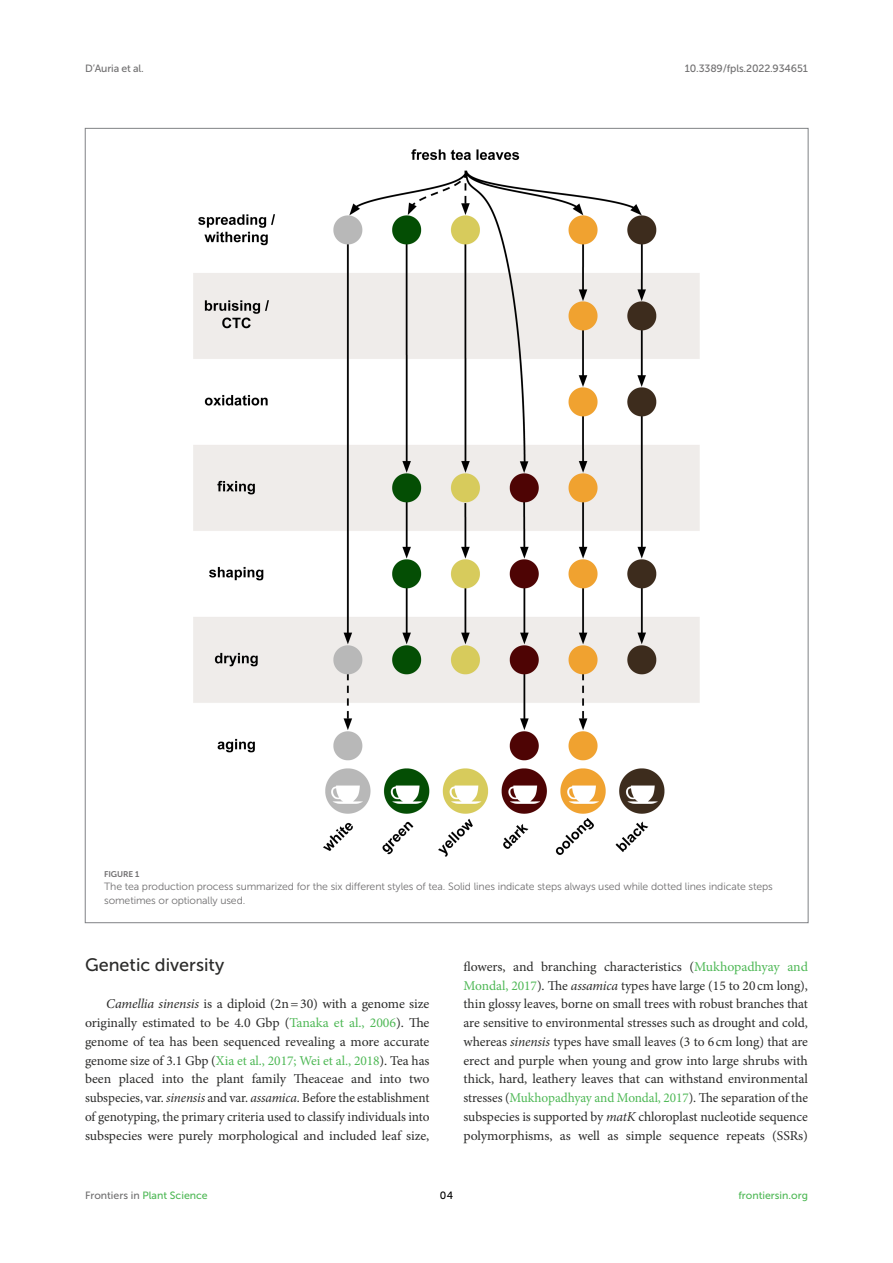
<style>
.page{position:relative;width:893px;height:1263px;background:#fff}
.page>*{position:absolute;margin:0;border:0;box-sizing:border-box;transform-origin:0 0}
.HEAD_2{font:18px "Museo Sans 500";color:#2b2b2a}
.TEXT_FLUSH{font:13.5px/18.8px "Minion Pro";letter-spacing:-.005em;color:#2b2b2a;text-align:justify}
.FIG_LEG{font:10.5px/13.5px "Museo Sans 300";letter-spacing:-.01em;color:#706f70}
.t1{font:10.5px "Museo Sans 500";color:#4eb855}
.t2{font:10.5px "Museo Sans 500";letter-spacing:-.015em;color:#706f70}
.t3{font:10.5px "Museo Sans 500";color:#000}
.FIG_HD{font:8.25px "Museo Sans 700";letter-spacing:-.01em;color:#706f70}
.s1{font-style:italic}
.s2{color:#4eb855}
.s3{color:#706f70}
</style>
<div class="page">
<img style="left:193px;top:149px;width:507px;height:708px">
<p class="t2" style="left:85px;top:63px;width:60px">D’Auria et al.</p>
<p class="t2" style="left:685px;top:63px;width:124px">10.3389/fpls.2022.934651</p>
<p class="FIG_HD" style="left:104px;top:869px;width:37px">FIGURE 1</p>
<p class="FIG_LEG" style="left:104px;top:880px;width:670px">The tea production process summarized for the six different styles of tea. Solid lines indicate steps always used while dotted lines indicate steps sometimes or optionally used.</p>
<p class="HEAD_2" style="left:85px;top:955px;width:141px">Genetic diversity</p>
<p class="TEXT_FLUSH" style="left:85px;top:995px;width:346px;text-indent:21px"><span class="s1">Camellia sinensis</span> is a diploid (2n=30) with a genome size originally estimated to be 4.0 Gbp (<span class="s2">Tanaka et al., 2006</span>). The genome of tea has been sequenced revealing a more accurate genome size of 3.1 Gbp (<span class="s2">Xia et al., 2017; Wei et al., 2018</span>). Tea has been placed into the plant family Theaceae and into two subspecies, var. <span class="s1">sinensis</span> and var. <span class="s1">assamica</span>. Before the establishment of genotyping, the primary criteria used to classify individuals into subspecies were purely morphological and included leaf size,</p>
<p class="TEXT_FLUSH" style="left:463px;top:957px;width:346px">flowers, and branching characteristics (<span class="s2">Mukhopadhyay and Mondal, 2017</span>). The <span class="s1">assamica</span> types have large (15 to 20cm long), thin glossy leaves, borne on small trees with robust branches that are sensitive to environmental stresses such as drought and cold, whereas <span class="s1">sinensis</span> types have small leaves (3 to 6cm long) that are erect and purple when young and grow into large shrubs with thick, hard, leathery leaves that can withstand environmental stresses (<span class="s2">Mukhopadhyay and Mondal, 2017</span>). The separation of the subspecies is supported by <span class="s1">matK</span> chloroplast nucleotide sequence polymorphisms, as well as simple sequence repeats (SSRs)</p>
<p class="t1" style="left:85px;top:1190px;width:124px"><span class="s3">Frontiers in</span> Plant Science</p>
<p class="t3" style="left:440px;top:1190px;width:15px">04</p>
<p class="t1" style="left:738px;top:1190px;width:71px">frontiersin.org</p>
</div>
